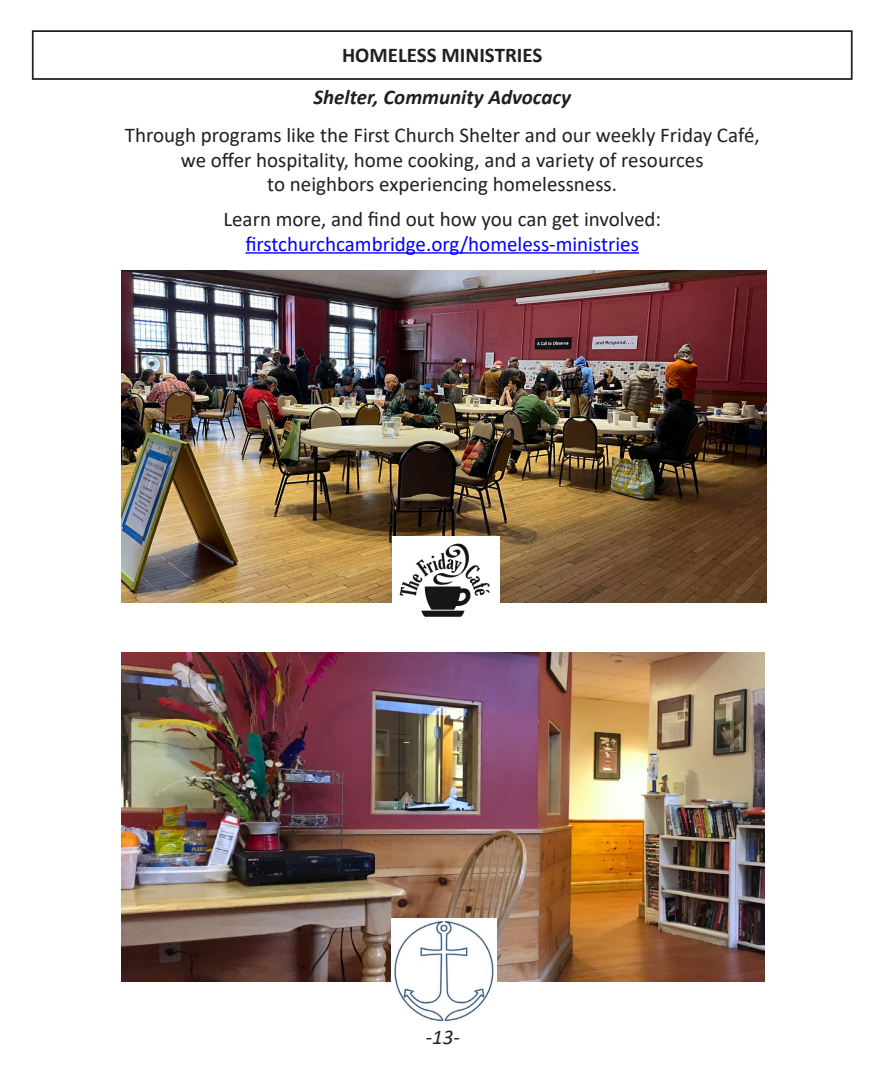
<style>
.page{position:relative;width:882px;height:1071px;background:#fff}
.page>*{position:absolute;margin:0;border:0;box-sizing:border-box;transform-origin:0 0}
.Paragraph_Style_1{font:21px "Calibri";color:#231f20}
.Paragraph_Style_1-2{font:21px "Calibri";color:#00f}
.Paragraph_Style_1-3{font:italic 700 21px "Calibri";color:#231f20}
.Paragraph_Style_1-4{font:700 21px "Calibri";color:#231f20}
.Paragraph_Style_1-5{font:italic 21px "Calibri";color:#231f20}
</style>
<div class="page">
<div style="left:32px;top:30px;width:821px;height:50px;border:2px solid #231f20"></div>
<hr style="left:245px;top:252px;width:394px;height:2px;background:#00f">
<img style="left:121px;top:270px;width:645px;height:332px">
<img style="left:121px;top:652px;width:644px;height:330px">
<img style="left:392px;top:919px;width:105px;height:103px">
<img style="left:392px;top:537px;width:107px;height:80px">
<p class="Paragraph_Style_1-4" style="left:342px;top:40px;width:202px">HOMELESS MINISTRIES</p>
<p class="Paragraph_Style_1-3" style="left:313px;top:82px;width:259px">Shelter, Community Advocacy</p>
<p class="Paragraph_Style_1" style="left:125px;top:121px;width:636px">Through programs like the First Church Shelter and our weekly Friday Café,</p>
<p class="Paragraph_Style_1" style="left:181px;top:145px;width:524px">we offer hospitality, home cooking, and a variety of resources</p>
<p class="Paragraph_Style_1" style="left:267px;top:170px;width:351px">to neighbors experiencing homelessness.</p>
<p class="Paragraph_Style_1" style="left:223px;top:205px;width:439px">Learn more, and find out how you can get involved:</p>
<p class="Paragraph_Style_1-2" style="left:245px;top:229px;width:395px">firstchurchcambridge.org/homeless-ministries</p>
<p class="Paragraph_Style_1-5" style="left:426px;top:1023px;width:36px">-13-</p>
</div>
